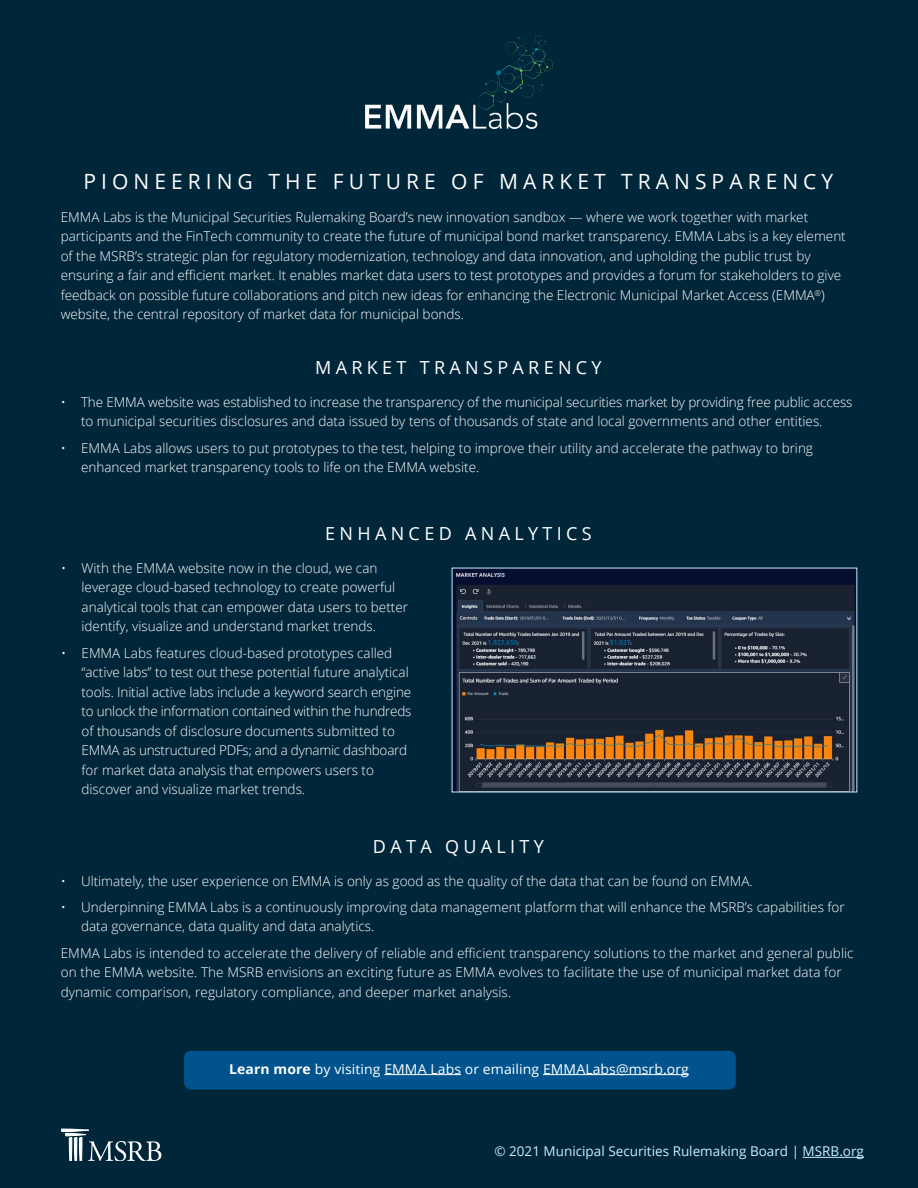
<style>
.page{position:relative;width:918px;height:1188px;background:#00263a}
.page>*{position:absolute;margin:0;border:0;box-sizing:border-box;transform-origin:0 0}
.t1{font:21px "Open Sans";letter-spacing:.24em;color:#fff}
.t2{font:18px "Open Sans";letter-spacing:.24em;color:#fff}
.t3{font:300 13.5px/19.5px "Open Sans";color:#fff}
.t4{font:13.5px "Open Sans";letter-spacing:.005em;color:#fff;scale:1.04 1}
.t5{font:13.5px "Open Sans";color:#ccecfc}
.s1{font-weight:700}
</style>
<div class="page">
<svg style="left:61px;top:1129px;width:100px;height:32px"></svg>
<img style="left:365px;top:36px;width:188px;height:93px">
<div style="left:184px;top:1051px;width:552px;height:38px;background:#00538d;border-radius:7px"></div>
<hr style="left:384px;top:1074px;width:77px;height:1px;background:#fff">
<hr style="left:543px;top:1074px;width:146px;height:1px;background:#fff">
<img style="left:454px;top:570px;width:401px;height:220px">
<div style="left:452px;top:568px;width:405px;height:224px;border:1px solid #ccecfc"></div>
<hr style="left:803px;top:1157px;width:61px;height:1px;background:#ccecfc">
<h1 class="t1" style="left:84px;top:167px;width:751px">PIONEERING THE FUTURE OF MARKET TRANSPARENCY</h1>
<p class="t3" style="left:61px;top:207px;width:787px">EMMA Labs is the Municipal Securities Rulemaking Board’s new innovation sandbox — where we work together with market participants and the FinTech community to create the future of municipal bond market transparency. EMMA Labs is a key element of the MSRB’s strategic plan for regulatory modernization, technology and data innovation, and upholding the public trust by ensuring a fair and efficient market. It enables market data users to test prototypes and provides a forum for stakeholders to give feedback on possible future collaborations and pitch new ideas for enhancing the Electronic Municipal Market Access (EMMA<sup>®</sup>) website, the central repository of market data for municipal bonds.</p>
<h2 class="t2" style="left:315px;top:355px;width:288px">MARKET TRANSPARENCY</h2>
<p class="t3" style="left:81px;top:392px;width:773px;text-indent:-20px">• The EMMA website was established to increase the transparency of the municipal securities market by providing free public access to municipal securities disclosures and data issued by tens of thousands of state and local governments and other entities.</p>
<p class="t3" style="left:81px;top:438px;width:734px;text-indent:-20px">• EMMA Labs allows users to put prototypes to the test, helping to improve their utility and accelerate the pathway to bring enhanced market transparency tools to life on the EMMA website.</p>
<h2 class="t2" style="left:325px;top:521px;width:268px">ENHANCED ANALYTICS</h2>
<p class="t3" style="left:82px;top:558px;width:328px;text-indent:-20px">• With the EMMA website now in the cloud, we can leverage cloud-based technology to create powerful analytical tools that can empower data users to better identify, visualize and understand market trends.</p>
<p class="t3" style="left:82px;top:643px;width:331px;text-indent:-20px">• EMMA Labs features cloud-based prototypes called “active labs” to test out these potential future analytical tools. Initial active labs include a keyword search engine to unlock the information contained within the hundreds of thousands of disclosure documents submitted to EMMA as unstructured PDFs; and a dynamic dashboard for market data analysis that empowers users to discover and visualize market trends.</p>
<h2 class="t2" style="left:373px;top:834px;width:172px">DATA QUALITY</h2>
<p class="t3" style="left:61px;top:871px;width:693px">• Ultimately, the user experience on EMMA is only as good as the quality of the data that can be found on EMMA.</p>
<p class="t3" style="left:81px;top:897px;width:765px;text-indent:-20px">• Underpinning EMMA Labs is a continuously improving data management platform that will enhance the MSRB’s capabilities for data governance, data quality and data analytics.</p>
<p class="t3" style="left:61px;top:943px;width:794px">EMMA Labs is intended to accelerate the delivery of reliable and efficient transparency solutions to the market and general public on the EMMA website. The MSRB envisions an exciting future as EMMA evolves to facilitate the use of municipal market data for dynamic comparison, regulatory compliance, and deeper market analysis.</p>
<p class="t4" style="left:229px;top:1059px;width:444px"><span class="s1">Learn more</span> by visiting EMMA Labs or emailing EMMALabs@msrb.org</p>
<p class="t5" style="left:494px;top:1142px;width:371px">© 2021 Municipal Securities Rulemaking Board | MSRB.org</p>
</div>
